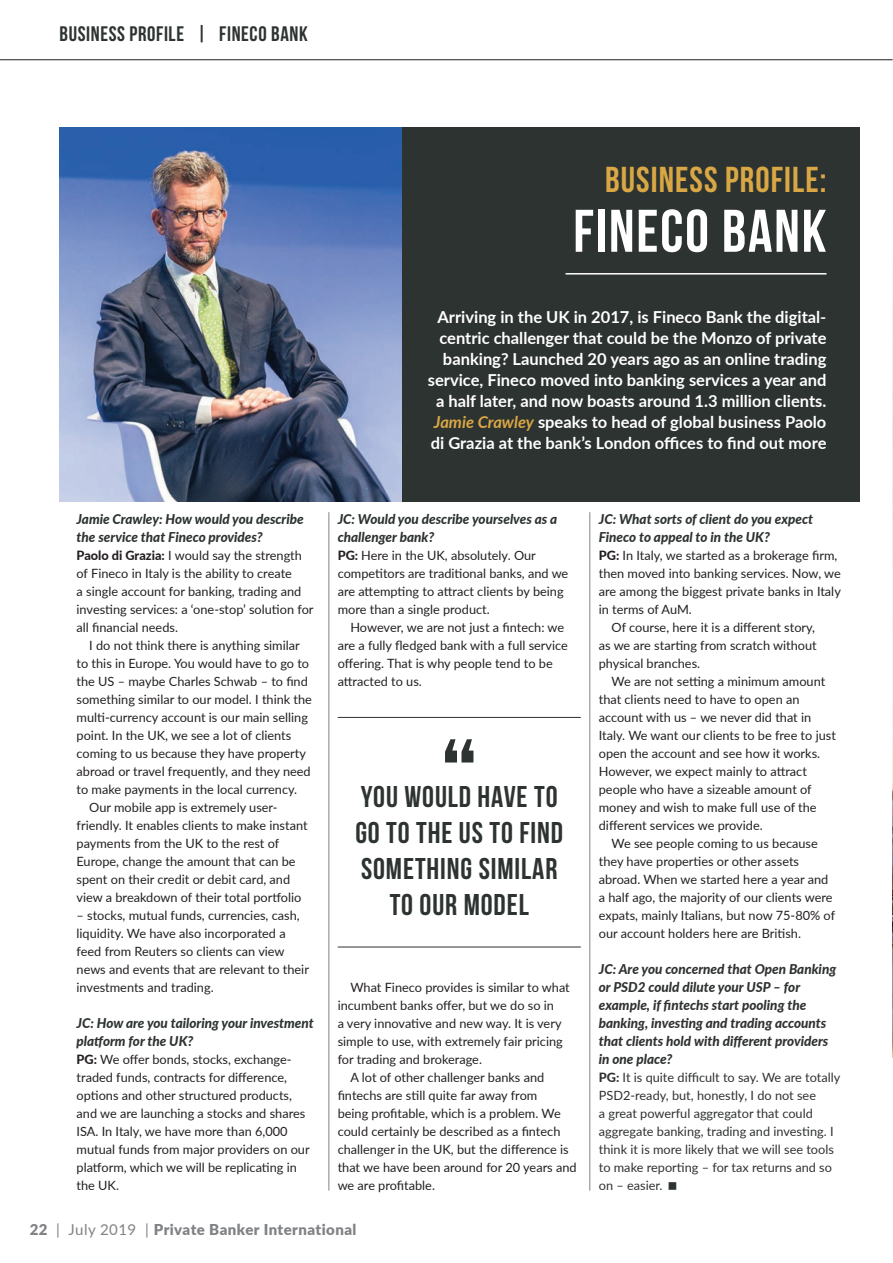
<style>
.page{position:relative;width:893px;height:1263px;background:#fff}
.page>*{position:absolute;margin:0;border:0;box-sizing:border-box;transform-origin:0 0}
.t1{font:60px "Bebas Neue";letter-spacing:.03em;color:#fff}
.t2{font:36px "Bebas Neue";letter-spacing:.03em;color:#daa745}
.t3{font:30px/36px "Bebas Neue";letter-spacing:.03em;color:#2d3331;text-align:center}
.t4{font:700 21px "Bebas Neue";letter-spacing:.03em;color:#2d3331}
.t5{font:700 16.5px/21px "Lato";color:#fff;text-align:right}
.t6{font:900 15px "Lato";letter-spacing:.03em;color:#808285}
.t7{font:italic 800 13.5px/18px "Lato";color:#2d3331}
.t8{font:italic 800 13.5px/18px "Lato";color:#2f3231}
.t9{font:12.75px/18px "Lato";color:#231f20}
.t10{font:12.75px/18px "Lato";color:#2f3231}
.s1{font-style:italic;color:#daa745}
.s2{font-weight:800}
.s3{font-weight:400}
</style>
<div class="page">
<hr style="left:0;top:59px;width:893px;height:1px;background:#231f20">
<img style="left:892px;top:294px;width:1px;height:616px">
<div style="left:402px;top:128px;width:458px;height:374px;background:#2d3331"></div>
<hr style="left:329px;top:512px;width:1px;height:679px;background:#808285">
<hr style="left:590px;top:512px;width:1px;height:679px;background:#808285">
<hr style="left:338px;top:717px;width:243px;height:1px;background:#2d3331">
<hr style="left:338px;top:947px;width:243px;height:1px;background:#2d3331">
<svg style="left:445px;top:739px;width:28px;height:23px"></svg>
<img style="left:60px;top:128px;width:342px;height:374px">
<hr style="left:566px;top:273px;width:260px;height:2px;background:#fff">
<svg style="left:892px;top:910px;width:1px;height:148px"></svg>
<h3 class="t4" style="left:60px;top:23px;width:250px">BUSINESS PROFILE | FINECO BANK</h3>
<h2 class="t2" style="left:605px;top:160px;width:223px">BUSINESS PROFILE:</h2>
<h1 class="t1" style="left:573px;top:198px;width:255px">FINECO BANK</h1>
<p class="t5" style="left:428px;top:306px;width:400px">Arriving in the UK in 2017, is Fineco Bank the digital&shy;centric challenger that could be the Monzo of private banking? Launched 20 years ago as an online trading service, Fineco moved into banking services a year and a half later, and now boasts around 1.3 million clients.<br><span class="s1">Jamie Crawley</span> speaks to head of global business Paolo di Grazia at the bank’s London offices to find out more</p>
<p class="t7" style="left:77px;top:509px;width:229px">Jamie Crawley: How would you describe the service that Fineco provides?</p>
<p class="t9" style="left:77px;top:545px;width:238px"><span class="s2">Paolo di Grazia:</span> I would say the strength of Fineco in Italy is the ability to create<br>a single account for banking, trading and investing services: a ‘one-stop’ solution for all financial needs.</p>
<p class="t9" style="left:89px;top:635px;width:212px">I do not think there is anything similar</p>
<p class="t9" style="left:77px;top:653px;width:234px">to this in Europe. You would have to go to</p>
<p class="t9" style="left:77px;top:671px;width:233px">the US – maybe Charles Schwab – to find</p>
<p class="t9" style="left:77px;top:689px;width:237px">something similar to our model. I think the</p>
<p class="t9" style="left:77px;top:707px;width:233px">multi-currency account is our main selling</p>
<p class="t9" style="left:77px;top:725px;width:216px">point. In the UK, we see a lot of clients</p>
<p class="t9" style="left:77px;top:743px;width:231px">coming to us because they have property</p>
<p class="t9" style="left:77px;top:761px;width:236px">abroad or travel frequently, and they need</p>
<p class="t9" style="left:77px;top:779px;width:222px">to make payments in the local currency.</p>
<p class="t9" style="left:89px;top:797px;width:190px">Our mobile app is extremely user-</p>
<p class="t9" style="left:77px;top:815px;width:233px">friendly. It enables clients to make instant</p>
<p class="t9" style="left:77px;top:833px;width:204px">payments from the UK to the rest of</p>
<p class="t9" style="left:77px;top:851px;width:221px">Europe, change the amount that can be</p>
<p class="t9" style="left:77px;top:869px;width:215px">spent on their credit or debit card, and</p>
<p class="t9" style="left:77px;top:887px;width:226px">view a breakdown of their total portfolio</p>
<p class="t9" style="left:77px;top:905px;width:234px">– stocks, mutual funds, currencies, cash, liquidity. We have also incorporated a feed from Reuters so clients can view news and events that are relevant to their investments and trading.</p>
<p class="t7" style="left:77px;top:1013px;width:239px">JC: How are you tailoring your investment platform for the UK?</p>
<p class="t9" style="left:77px;top:1049px;width:235px"><span class="s2">PG:</span> We offer bonds, stocks, exchange&shy;traded funds, contracts for difference, options and other structured products, and we are launching a stocks and shares ISA. In Italy, we have more than 6,000 mutual funds from major providers on our platform, which we will be replicating in the UK.</p>
<p class="t7" style="left:338px;top:509px;width:221px">JC: Would you describe yourselves as a challenger bank?</p>
<p class="t9" style="left:338px;top:545px;width:232px"><span class="s2">PG:</span> Here in the UK, absolutely. Our competitors are traditional banks, and we are attempting to attract clients by being more than a single product.</p>
<p class="t9" style="left:338px;top:617px;width:232px;text-indent:13px">However, we are not just a fintech: we are a fully fledged bank with a full service offering. That is why people tend to be attracted to us.</p>
<h3 class="t3" style="left:355px;top:778px;width:209px">YOU WOULD HAVE TO<br>GO TO THE US TO FIND<br>SOMETHING SIMILAR<br>TO OUR MODEL</h3>
<p class="t9" style="left:350px;top:977px;width:221px">What Fineco provides is similar to what</p>
<p class="t9" style="left:338px;top:995px;width:218px">incumbent banks offer, but we do so in</p>
<p class="t9" style="left:338px;top:1013px;width:225px">a very innovative and new way. It is very</p>
<p class="t9" style="left:338px;top:1031px;width:227px">simple to use, with extremely fair pricing</p>
<p class="t9" style="left:338px;top:1049px;width:146px">for trading and brokerage.</p>
<p class="t9" style="left:350px;top:1067px;width:195px">A lot of other challenger banks and</p>
<p class="t9" style="left:338px;top:1085px;width:201px">fintechs are still quite far away from</p>
<p class="t9" style="left:338px;top:1103px;width:225px">being profitable, which is a problem. We</p>
<p class="t9" style="left:338px;top:1121px;width:224px">could certainly be described as a fintech</p>
<p class="t9" style="left:338px;top:1139px;width:233px">challenger in the UK, but the difference is</p>
<p class="t9" style="left:338px;top:1157px;width:240px">that we have been around for 20 years and</p>
<p class="t9" style="left:338px;top:1175px;width:99px">we are profitable.</p>
<p class="t7" style="left:599px;top:509px;width:216px">JC: What sorts of client do you expect<br>Fineco to appeal to in the UK?</p>
<p class="t9" style="left:599px;top:545px;width:240px"><span class="s2">PG:</span> In Italy, we started as a brokerage firm,</p>
<p class="t9" style="left:599px;top:563px;width:244px">then moved into banking services. Now, we</p>
<p class="t9" style="left:599px;top:581px;width:244px">are among the biggest private banks in Italy</p>
<p class="t9" style="left:599px;top:599px;width:95px">in terms of AuM.</p>
<p class="t9" style="left:612px;top:617px;width:205px">Of course, here it is a different story,</p>
<p class="t9" style="left:599px;top:635px;width:220px">as we are starting from scratch without</p>
<p class="t9" style="left:599px;top:653px;width:103px">physical branches.</p>
<p class="t9" style="left:612px;top:671px;width:215px">We are not setting a minimum amount</p>
<p class="t9" style="left:599px;top:689px;width:202px">that clients need to have to open an</p>
<p class="t9" style="left:599px;top:707px;width:214px">account with us – we never did that in</p>
<p class="t9" style="left:599px;top:725px;width:239px">Italy. We want our clients to be free to just</p>
<p class="t9" style="left:599px;top:743px;width:223px">open the account and see how it works.</p>
<p class="t9" style="left:599px;top:761px;width:210px">However, we expect mainly to attract</p>
<p class="t9" style="left:599px;top:779px;width:214px">people who have a sizeable amount of</p>
<p class="t9" style="left:599px;top:797px;width:219px">money and wish to make full use of the</p>
<p class="t9" style="left:599px;top:815px;width:165px">different services we provide.</p>
<p class="t9" style="left:612px;top:833px;width:208px">We see people coming to us because</p>
<p class="t9" style="left:599px;top:851px;width:202px">they have properties or other assets</p>
<p class="t9" style="left:599px;top:869px;width:231px">abroad. When we started here a year and</p>
<p class="t9" style="left:599px;top:887px;width:235px">a half ago, the majority of our clients were</p>
<p class="t9" style="left:599px;top:905px;width:238px">expats, mainly Italians, but now 75-80% of</p>
<p class="t9" style="left:599px;top:923px;width:204px">our account holders here are British.</p>
<p class="t8" style="left:599px;top:959px;width:239px">JC: Are you concerned that Open Banking or PSD2 could dilute your USP – for example, if fintechs start pooling the banking, investing and trading accounts that clients hold with different providers in one place?</p>
<p class="t10" style="left:599px;top:1067px;width:243px"><span class="s2">PG:</span> It is quite difficult to say. We are totally PSD2-ready, but, honestly, I do not see<br>a great powerful aggregator that could aggregate banking, trading and investing. I think it is more likely that we will see tools to make reporting – for tax returns and so on – easier.</p>
<p class="t6" style="left:30px;top:1218px;width:328px">22 <span class="s3">| July 2019 |</span> Private Banker International</p>
</div>
